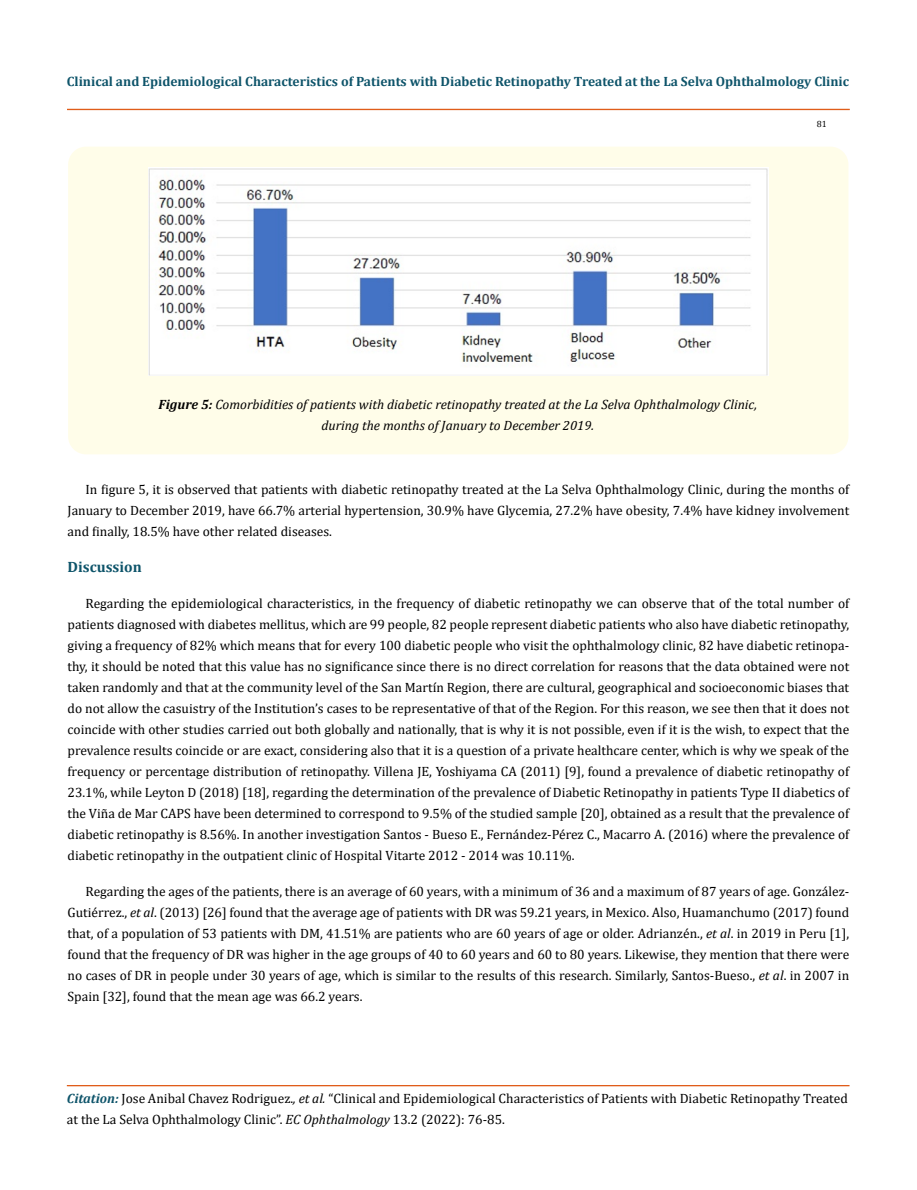
<style>
.page{position:relative;width:917px;height:1190px;background:#fff}
.page>*{position:absolute;margin:0;border:0;box-sizing:border-box;transform-origin:0 0}
.t1{font:700 15px "Cambria";color:#0e546a}
.t2{font:13.5px/21px "Cambria";color:#000;text-align:justify}
.t3{font:italic 13.5px/21px "Cambria";color:#000;text-align:center}
.t4{font:700 13.5px "Cambria";color:#0e546a}
.t5{font:9px "Cambria";color:#000}
.s1{font-weight:700}
.s2{font-style:italic}
.s3{font-weight:700;font-style:italic;color:#0e546a}
</style>
<div class="page">
<div style="left:67px;top:109px;width:782px;height:1px;border:1px solid #e05d1a"></div>
<div style="left:67px;top:1085px;width:782px;height:1px;border:1px solid #e05d1a"></div>
<div style="left:68px;top:147px;width:780px;height:307px;background:#fffde9;border-radius:18px"></div>
<img style="left:148px;top:168px;width:620px;height:208px">
<p class="t4" style="left:67px;top:72px;width:783px">Clinical and Epidemiological Characteristics of Patients with Diabetic Retinopathy Treated at the La Selva Ophthalmology Clinic</p>
<p class="t5" style="left:816px;top:118px;width:11px">81</p>
<p class="t3" style="left:158px;top:393px;width:600px"><span class="s1">Figure 5:</span> Comorbidities of patients with diabetic retinopathy treated at the La Selva Ophthalmology Clinic, during the months of January to December 2019.</p>
<p class="t2" style="left:68px;top:478px;width:783px;text-indent:18px">In figure 5, it is observed that patients with diabetic retinopathy treated at the La Selva Ophthalmology Clinic, during the months of January to December 2019, have 66.7% arterial hypertension, 30.9% have Glycemia, 27.2% have obesity, 7.4% have kidney involvement and finally, 18.5% have other related diseases.</p>
<p class="t1" style="left:68px;top:556px;width:76px">Discussion</p>
<p class="t2" style="left:68px;top:592px;width:783px;text-indent:18px">Regarding the epidemiological characteristics, in the frequency of diabetic retinopathy we can observe that of the total number of patients diagnosed with diabetes mellitus, which are 99 people, 82 people represent diabetic patients who also have diabetic retinopathy, giving a frequency of 82% which means that for every 100 diabetic people who visit the ophthalmology clinic, 82 have diabetic retinopa&shy;thy, it should be noted that this value has no significance since there is no direct correlation for reasons that the data obtained were not taken randomly and that at the community level of the San Martín Region, there are cultural, geographical and socioeconomic biases that do not allow the casuistry of the Institution’s cases to be representative of that of the Region. For this reason, we see then that it does not coincide with other studies carried out both globally and nationally, that is why it is not possible, even if it is the wish, to expect that the prevalence results coincide or are exact, considering also that it is a question of a private healthcare center, which is why we speak of the frequency or percentage distribution of retinopathy. Villena JE, Yoshiyama CA (2011) [9], found a prevalence of diabetic retinopathy of 23.1%, while Leyton D (2018) [18], regarding the determination of the prevalence of Diabetic Retinopathy in patients Type II diabetics of the Viña de Mar CAPS have been determined to correspond to 9.5% of the studied sample [20], obtained as a result that the prevalence of diabetic retinopathy is 8.56%. In another investigation Santos - Bueso E., Fernández-Pérez C., Macarro A. (2016) where the prevalence of diabetic retinopathy in the outpatient clinic of Hospital Vitarte 2012 - 2014 was 10.11%.</p>
<p class="t2" style="left:68px;top:880px;width:783px;text-indent:18px">Regarding the ages of the patients, there is an average of 60 years, with a minimum of 36 and a maximum of 87 years of age. González-Gutiérrez., <span class="s2">et al</span>. (2013) [26] found that the average age of patients with DR was 59.21 years, in Mexico. Also, Huamanchumo (2017) found that, of a population of 53 patients with DM, 41.51% are patients who are 60 years of age or older. Adrianzén., <span class="s2">et al</span>. in 2019 in Peru [1], found that the frequency of DR was higher in the age groups of 40 to 60 years and 60 to 80 years. Likewise, they mention that there were no cases of DR in people under 30 years of age, which is similar to the results of this research. Similarly, Santos-Bueso., <span class="s2">et al</span>. in 2007 in Spain [32], found that the mean age was 66.2 years.</p>
<p class="t2" style="left:67px;top:1087px;width:782px"><span class="s3">Citation:</span> Jose Anibal Chavez Rodriguez.<span class="s2">, et al.</span> “Clinical and Epidemiological Characteristics of Patients with Diabetic Retinopathy Treated at the La Selva Ophthalmology Clinic”. <span class="s2">EC Ophthalmology</span> 13.2 (2022): 76-85.</p>
</div>
